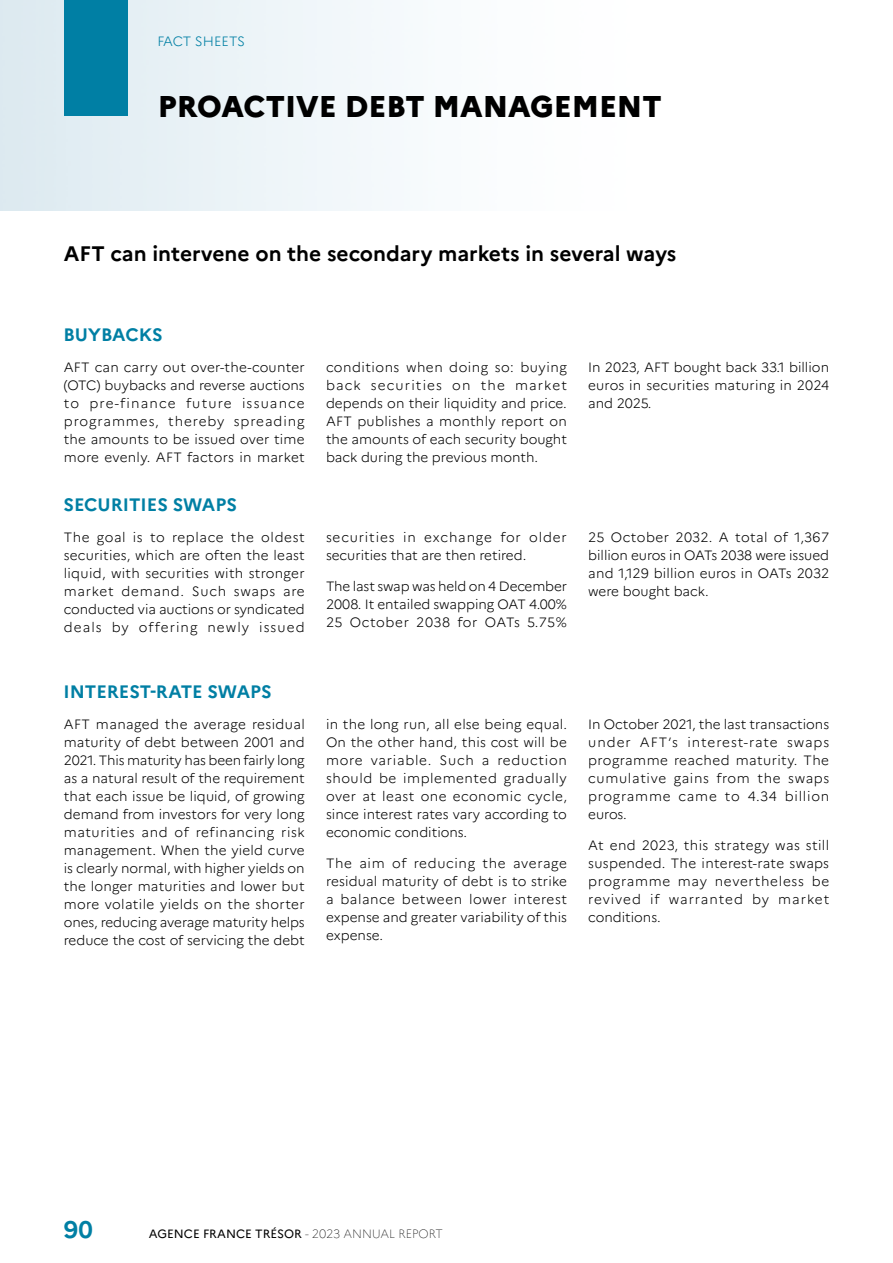
<style>
.page{position:relative;width:893px;height:1263px;background:#fff}
.page>*{position:absolute;margin:0;border:0;box-sizing:border-box;transform-origin:0 0}
.t1{font:800 30px "Marianne";color:#000}
.t2{font:700 24px "Marianne";color:#007fa4}
.t3{font:700 21px "Marianne";color:#000}
.t4{font:700 18px "Marianne";color:#007fa4}
.t5{font:300 13.5px/18px "Marianne";color:#000;text-align:justify}
.t6{font:300 13.5px/18px "Marianne";letter-spacing:.02em;color:#000}
.t7{font:300 13.5px "Marianne";letter-spacing:-.01em;color:#007fa4}
.t8{font:12px "Marianne";color:#000}
.s1{font-weight:100}
</style>
<div class="page">
<div style="left:64px;top:0;width:64px;height:116px;background:#007fa4"></div>
<p class="t7" style="left:157px;top:33px;width:89px">FACT SHEETS</p>
<h1 class="t1" style="left:158px;top:88px;width:505px">PROACTIVE DEBT MANAGEMENT</h1>
<h3 class="t3" style="left:64px;top:237px;width:614px">AFT can intervene on the secondary markets in several ways</h3>
<h3 class="t4" style="left:63px;top:320px;width:101px">BUYBACKS</h3>
<p class="t5" style="left:64px;top:358px;width:243px">AFT can carry out over-the-counter (OTC) buybacks and reverse auctions to pre-finance future issuance programmes, thereby spreading the amounts to be issued over time more evenly. AFT factors in market</p>
<p class="t5" style="left:326px;top:358px;width:242px">conditions when doing so: buying back securities on the market depends on their liquidity and price.<br>AFT publishes a monthly report on the amounts of each security bought back during the previous month.</p>
<p class="t5" style="left:588px;top:358px;width:242px">In 2023, AFT bought back 33.1 billion euros in securities maturing in 2024 and 2025.</p>
<h3 class="t4" style="left:63px;top:491px;width:175px">SECURITIES SWAPS</h3>
<p class="t5" style="left:64px;top:528px;width:243px">The goal is to replace the oldest securities, which are often the least liquid, with securities with stronger market demand. Such swaps are conducted via auctions or syndicated deals by offering newly issued</p>
<p class="t6" style="left:326px;top:528px;width:242px">securities in exchange for older securities that are then retired.</p>
<p class="t5" style="left:326px;top:577px;width:242px">The last swap was held on 4 December 2008. It entailed swapping OAT 4.00% 25 October 2038 for OATs 5.75%</p>
<h3 class="t4" style="left:63px;top:678px;width:210px">INTEREST-RATE SWAPS</h3>
<p class="t5" style="left:64px;top:716px;width:243px">AFT managed the average residual maturity of debt between 2001 and 2021. This maturity has been fairly long as a natural result of the requirement that each issue be liquid, of growing demand from investors for very long maturities and of refinancing risk management. When the yield curve is clearly normal, with higher yields on the longer maturities and lower but more volatile yields on the shorter ones, reducing average maturity helps reduce the cost of servicing the debt</p>
<p class="t5" style="left:326px;top:715px;width:243px">in the long run, all else being equal.<br>On the other hand, this cost will be more variable. Such a reduction should be implemented gradually over at least one economic cycle, since interest rates vary according to economic conditions.</p>
<p class="t5" style="left:326px;top:854px;width:243px">The aim of reducing the average residual maturity of debt is to strike a balance between lower interest expense and greater variability of this expense.</p>
<p class="t5" style="left:588px;top:528px;width:242px">25 October 2032. A total of 1,367 billion euros in OATs 2038 were issued and 1,129 billion euros in OATs 2032 were bought back.</p>
<p class="t5" style="left:588px;top:715px;width:243px">In October 2021, the last transactions under AFT’s interest-rate swaps programme reached maturity. The cumulative gains from the swaps programme came to 4.34 billion euros.</p>
<p class="t5" style="left:588px;top:836px;width:243px">At end 2023, this strategy was still suspended. The interest-rate swaps programme may nevertheless be revived if warranted by market conditions.</p>
<h2 class="t2" style="left:64px;top:1211px;width:31px">90</h2>
<p class="t8" style="left:149px;top:1226px;width:295px">AGENCE FRANCE TRÉSOR <span class="s1">- 2023 ANNUAL REPORT</span></p>
</div>
